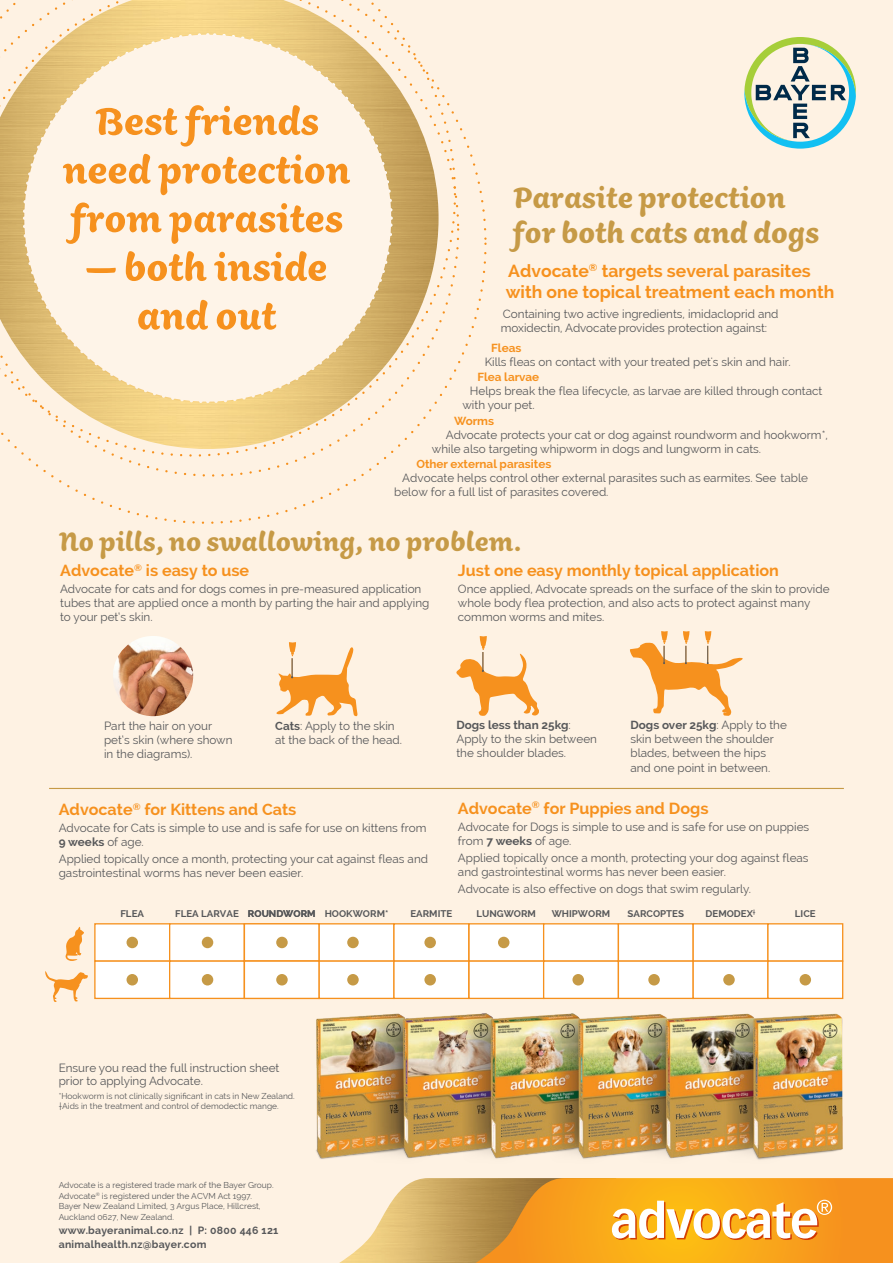
<style>
.page{position:relative;width:893px;height:1263px;background:#fef2e3}
.page>*{position:absolute;margin:0;border:0;box-sizing:border-box;transform-origin:0 0}
.t1{font:700 61.2px/48.6px "Aisha Latin";color:#f6911e;text-align:center}
.t2{font:700 46.8px/35.1px "Aisha Latin";color:#c69a46}
.t3{font:700 42.45px "Aisha Latin";color:#c69a46}
.t4{font:700 17.55px/21px "Raleway";color:#f6911e}
.t5{font:700 16.05px "Raleway";color:#f6911e}
.t6{font:11.7px/14.1px "Raleway";color:#57585a}
.t7{font:700 11.7px "Raleway";color:#f6911e}
.t8{font:700 10.65px/14px "Raleway";letter-spacing:.025em;color:#57585a}
.t9{font:700 9.75px "Raleway";color:#57585a}
.t10{font:8.4px/10.6px "Raleway";color:#57585a}
.s1{font-style:inherit}
.s2{font-weight:700}
</style>
<div class="page">
<svg style="left:0;top:0;width:456px;height:457px"></svg>
<img style="left:316px;top:1013px;width:527px;height:147px">
<svg style="left:744px;top:37px;width:112px;height:112px"></svg>
<img style="left:113px;top:636px;width:80px;height:80px;border-radius:40px">
<svg style="left:276px;top:642px;width:82px;height:74px"></svg>
<svg style="left:630px;top:631px;width:113px;height:85px"></svg>
<svg style="left:456px;top:636px;width:83px;height:80px"></svg>
<img style="left:339px;top:1178px;width:137px;height:85px">
<svg style="left:476px;top:1178px;width:417px;height:85px;background:#f0a634"></svg>
<svg style="left:45px;top:971px;width:43px;height:31px"></svg>
<svg style="left:66px;top:927px;width:18px;height:34px"></svg>
<div style="left:94px;top:923px;width:76px;height:39px;background:#fff;border:1px solid #f6911e"></div>
<div style="left:169px;top:923px;width:76px;height:39px;background:#fff;border:1px solid #f6911e"></div>
<div style="left:244px;top:923px;width:76px;height:39px;background:#fff;border:1px solid #f6911e"></div>
<div style="left:319px;top:923px;width:76px;height:39px;background:#fff;border:1px solid #f6911e"></div>
<div style="left:468px;top:923px;width:76px;height:39px;background:#fff;border:1px solid #f6911e"></div>
<div style="left:543px;top:923px;width:76px;height:39px;background:#fff;border:1px solid #f6911e"></div>
<div style="left:618px;top:923px;width:76px;height:39px;background:#fff;border:1px solid #f6911e"></div>
<div style="left:692px;top:923px;width:77px;height:39px;background:#fff;border:1px solid #f6911e"></div>
<div style="left:767px;top:923px;width:76px;height:39px;background:#fff;border:1px solid #f6911e"></div>
<div style="left:94px;top:960px;width:76px;height:39px;background:#fff;border:1px solid #f6911e"></div>
<div style="left:169px;top:960px;width:76px;height:39px;background:#fff;border:1px solid #f6911e"></div>
<div style="left:244px;top:960px;width:76px;height:39px;background:#fff;border:1px solid #f6911e"></div>
<div style="left:319px;top:960px;width:76px;height:39px;background:#fff;border:1px solid #f6911e"></div>
<div style="left:468px;top:960px;width:76px;height:39px;background:#fff;border:1px solid #f6911e"></div>
<div style="left:543px;top:960px;width:76px;height:39px;background:#fff;border:1px solid #f6911e"></div>
<div style="left:618px;top:960px;width:76px;height:39px;background:#fff;border:1px solid #f6911e"></div>
<div style="left:692px;top:960px;width:77px;height:39px;background:#fff;border:1px solid #f6911e"></div>
<div style="left:767px;top:960px;width:76px;height:39px;background:#fff;border:1px solid #f6911e"></div>
<div style="left:393px;top:923px;width:76px;height:39px;background:#fff;border:1px solid #f6911e"></div>
<div style="left:393px;top:960px;width:76px;height:39px;background:#fff;border:1px solid #f6911e"></div>
<div style="left:127px;top:937px;width:11px;height:11px;background:#c69a46;border-radius:50%"></div>
<div style="left:202px;top:937px;width:11px;height:11px;background:#c69a46;border-radius:50%"></div>
<div style="left:276px;top:937px;width:12px;height:11px;background:#c69a46;border-radius:50%"></div>
<div style="left:347px;top:937px;width:12px;height:11px;background:#c69a46;border-radius:50%"></div>
<div style="left:424px;top:937px;width:12px;height:11px;background:#c69a46;border-radius:50%"></div>
<div style="left:498px;top:937px;width:11px;height:11px;background:#c69a46;border-radius:50%"></div>
<div style="left:127px;top:974px;width:11px;height:11px;background:#c69a46;border-radius:50%"></div>
<div style="left:202px;top:974px;width:11px;height:11px;background:#c69a46;border-radius:50%"></div>
<div style="left:276px;top:974px;width:12px;height:11px;background:#c69a46;border-radius:50%"></div>
<div style="left:347px;top:974px;width:12px;height:11px;background:#c69a46;border-radius:50%"></div>
<div style="left:424px;top:974px;width:12px;height:11px;background:#c69a46;border-radius:50%"></div>
<div style="left:572px;top:974px;width:12px;height:11px;background:#c69a46;border-radius:50%"></div>
<div style="left:648px;top:974px;width:12px;height:11px;background:#c69a46;border-radius:50%"></div>
<div style="left:723px;top:974px;width:12px;height:11px;background:#c69a46;border-radius:50%"></div>
<div style="left:800px;top:974px;width:11px;height:11px;background:#c69a46;border-radius:50%"></div>
<hr style="left:49px;top:788px;width:795px;height:1px;background:#c69a46">
<h1 class="t1" style="left:63px;top:89px;width:289px">Best friends need protection from parasites</h1>
<h1 class="t1" style="left:86px;top:235px;width:243px">– both inside and out</h1>
<h2 class="t2" style="left:512px;top:174px;width:308px">Parasite protection for both cats and dogs</h2>
<h3 class="t4" style="left:506px;top:260px;width:330px">Advocate<sup>®</sup> targets several parasites with one topical treatment each month</h3>
<p class="t6" style="left:501px;top:306px;width:279px">Containing two active ingredients, imidacloprid and moxidectin, Advocateprovides protection against:</p>
<p class="t7" style="left:491px;top:341px;width:32px">Fleas</p>
<p class="t6" style="left:485px;top:354px;width:307px">Kills fleas on contact with your treated pet's skin and hair.</p>
<p class="t7" style="left:477px;top:370px;width:63px">Flea larvae</p>
<p class="t6" style="left:462px;top:384px;width:362px;text-indent:8px">Helps break the flea lifecycle, as larvae are killed through contact with your pet.</p>
<p class="t7" style="left:454px;top:414px;width:42px">Worms</p>
<p class="t6" style="left:432px;top:427px;width:397px;text-indent:14px">Advocate protects your cat or dog against roundworm and hookworm*, while also targeting whipworm in dogs and lungworm in cats.</p>
<p class="t7" style="left:416px;top:457px;width:136px">Other external parasites</p>
<p class="t6" style="left:402px;top:471px;width:407px">Advocate helps control other external parasites such as earmites. See <span class="s1">table</span></p>
<p class="t6" style="left:394px;top:485px;width:216px"><span class="s1">below</span> for a full list of parasites covered.</p>
<h3 class="t3" style="left:58px;top:511px;width:465px">No pills, no swallowing, no problem.</h3>
<h3 class="t5" style="left:60px;top:561px;width:191px">Advocate<sup>®</sup> is easy to use</h3>
<p class="t6" style="left:60px;top:582px;width:371px">Advocate for cats and for dogs comes in pre-measured application tubes that are applied once a month by parting the hair and applying to your pet‘s skin.</p>
<h3 class="t5" style="left:458px;top:561px;width:322px">Just one easy monthly topical application</h3>
<p class="t6" style="left:458px;top:582px;width:373px">Once applied, Advocate spreads on the surface of the skin to provide whole body flea protection, and also acts to protect against many common worms and mites.</p>
<p class="t6" style="left:104px;top:719px;width:130px">Part the hair on your pet‘s skin (where shown in the diagrams).</p>
<p class="t6" style="left:275px;top:719px;width:128px"><span class="s2">Cats</span>: Apply to the skin at the back of the head.</p>
<p class="t6" style="left:630px;top:718px;width:158px"><span class="s2">Dogs over 25kg</span>: Apply to the skin between the shoulder blades, between the hips and one point in between.</p>
<p class="t6" style="left:456px;top:718px;width:142px"><span class="s2">Dogs less than 25kg</span>:<br>Apply to the skin between the shoulder blades.</p>
<h3 class="t5" style="left:59px;top:800px;width:239px">Advocate<sup>®</sup> for Kittens and Cats</h3>
<p class="t6" style="left:59px;top:821px;width:369px">Advocate for Cats is simple to use and is safe for use on kittens from<br><span class="s2">9 weeks</span> of age.</p>
<p class="t6" style="left:59px;top:852px;width:371px">Applied topically once a month, protecting your cat against fleas and gastrointestinal worms has never been easier.</p>
<h3 class="t5" style="left:458px;top:799px;width:252px">Advocate<sup>®</sup> for Puppies and Dogs</h3>
<p class="t6" style="left:458px;top:819px;width:353px">Advocate for Dogs is simple to use and is safe for use on puppies from <span class="s2">7 weeks</span> of age.</p>
<p class="t6" style="left:458px;top:850px;width:352px">Applied topically once a month, protecting your dog against fleas and gastrointestinal worms has never been easier.</p>
<p class="t6" style="left:458px;top:881px;width:295px">Advocate is also effective on dogs that swim regularly.</p>
<p class="t9" style="left:120px;top:908px;width:25px">FLEA</p>
<p class="t9" style="left:175px;top:908px;width:215px">FLEA LARVAE ROUNDWORM HOOKWORM*</p>
<p class="t9" style="left:476px;top:908px;width:61px">LUNGWORM</p>
<p class="t9" style="left:552px;top:908px;width:60px">WHIPWORM</p>
<p class="t9" style="left:627px;top:908px;width:58px">SARCOPTES</p>
<p class="t9" style="left:705px;top:908px;width:52px">DEMODEX<sup>†</sup></p>
<p class="t9" style="left:410px;top:908px;width:43px">EARMITE</p>
<p class="t9" style="left:795px;top:908px;width:22px">LICE</p>
<p class="t6" style="left:59px;top:1061px;width:222px;line-height:13.2px">Ensure you read the full instruction sheet prior to applying Advocate.</p>
<p class="t10" style="left:59px;top:1090px;width:237px">*Hookworm is not clinically significant in cats in New Zealand. †Aids in the treatment and control of demodectic mange.</p>
<p class="t10" style="left:59px;top:1180px;width:216px">Advocate is a registered trade mark of the Bayer Group.<br>Advocate<sup>®</sup> is registered under the ACVM Act 1997.<br>Bayer New Zealand Limited, 3 Argus Place, Hillcrest, Auckland 0627, New Zealand.</p>
<p class="t8" style="left:59px;top:1223px;width:221px">www.bayeranimal.co.nz | P: 0800 446 121 animalhealth.nz@bayer.com</p>
</div>
